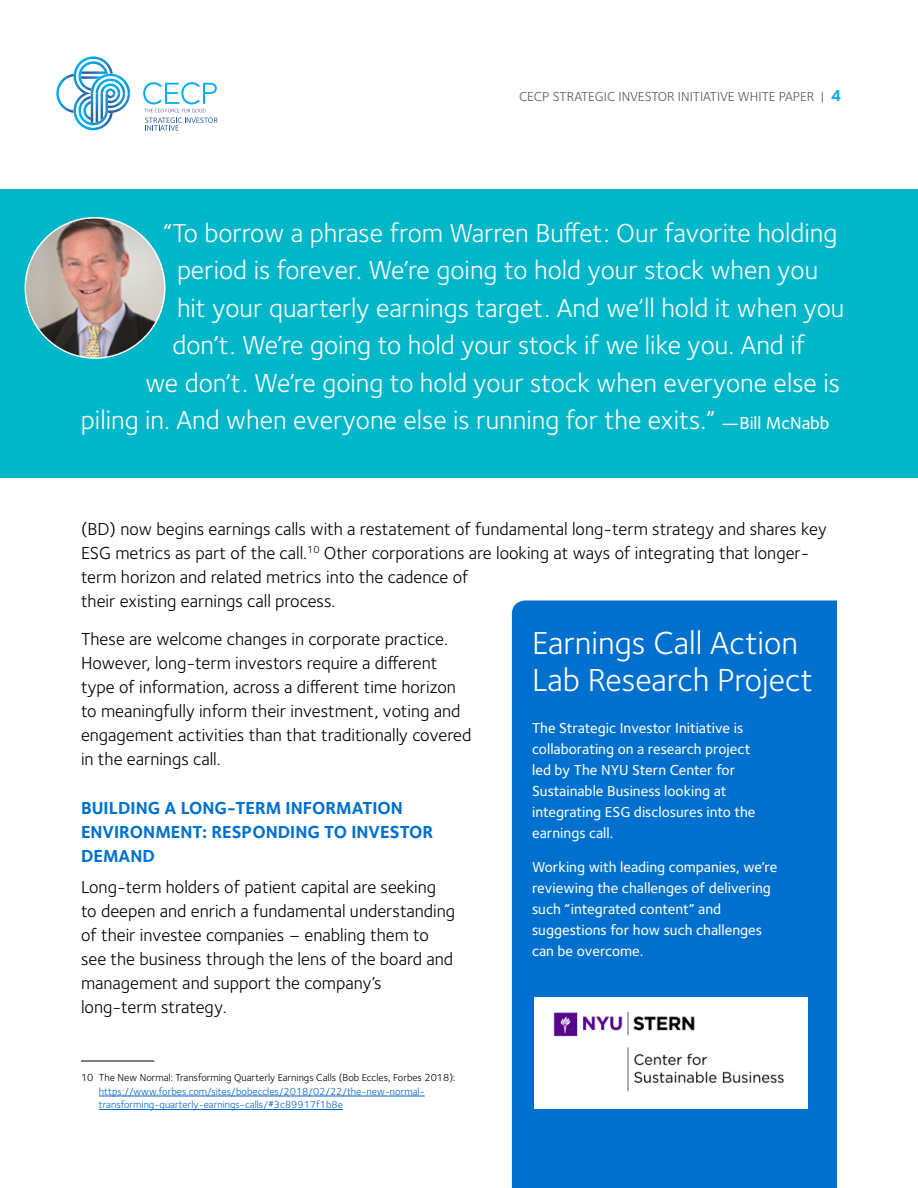
<style>
.page{position:relative;width:918px;height:1188px;background:#fff}
.page>*{position:absolute;margin:0;border:0;box-sizing:border-box;transform-origin:0 0}
.t1{font:33px/37.5px "Foundry Sterling";color:#fff}
.t2{font:27px "Foundry Sterling";color:#fff}
.t3{font:18px/24px "Foundry Sterling";color:#000}
.t4{font:700 18px/24px "Foundry Sterling";color:#0070ce}
.t5{font:500 15px/21px "Foundry Sterling";color:#fff}
.t6{font:13.5px "Foundry Sterling";color:#58595b}
.t7{font:10.5px/13.5px "Foundry Sterling";color:#0563c1}
.t8{font:10.5px "Foundry Sterling";color:#000}
.s1{font-weight:700;font-size:16.5px;color:#00aeef}
.s2{font-weight:500;font-size:18px}
</style>
<div class="page">
<svg style="left:56px;top:56px;width:74px;height:74px"></svg>
<svg style="left:143px;top:82px;width:75px;height:49px"></svg>
<hr style="left:81px;top:1061px;width:73px;height:1px;background:#000">
<hr style="left:99px;top:1096px;width:326px;height:1px;background:#0563c1">
<hr style="left:99px;top:1109px;width:244px;height:1px;background:#0563c1">
<div style="left:0;top:189px;width:918px;height:288px;background:#00b7c9"></div>
<img style="left:25px;top:218px;width:139px;height:140px">
<div style="left:512px;top:600px;width:325px;height:588px;background:#0070ce"></div>
<div style="left:534px;top:997px;width:274px;height:112px;background:#fff"></div>
<img style="left:553px;top:1011px;width:231px;height:81px">
<p class="t6" style="left:519px;top:89px;width:324px">CECP STRATEGIC INVESTOR INITIATIVE WHITE PAPER | <span class="s1">4</span></p>
<h2 class="t2" style="left:164px;top:217px;width:675px">“To borrow a phrase from Warren Buffet: Our favorite holding</h2>
<h2 class="t2" style="left:177px;top:255px;width:643px">period is forever. We’re going to hold your stock when you</h2>
<h2 class="t2" style="left:177px;top:292px;width:669px">hit your quarterly earnings target. And we’ll hold it when you</h2>
<h2 class="t2" style="left:172px;top:330px;width:634px">don’t. We’re going to hold your stock if we like you. And if</h2>
<h2 class="t2" style="left:145px;top:367px;width:696px">we don’t. We’re going to hold your stock when everyone else is</h2>
<h2 class="t2" style="left:81px;top:405px;width:750px">piling in. And when everyone else is running for the exits.” <span class="s2">—Bill McNabb</span></h2>
<p class="t3" style="left:81px;top:517px;width:747px">(BD) now begins earnings calls with a restatement of fundamental long-term strategy and shares key ESG metrics as part of the call.<sup>10</sup> Other corporations are looking at ways of integrating that longer&shy;term horizon and related metrics into the cadence of<br>their existing earnings call process.</p>
<p class="t3" style="left:81px;top:627px;width:392px">These are welcome changes in corporate practice.<br>However, long-term investors require a different type of information, across a different time horizon to meaningfully inform their investment, voting and engagement activities than that traditionally covered in the earnings call.</p>
<p class="t4" style="left:81px;top:797px;width:354px">BUILDING A LONG-TERM INFORMATION<br>ENVIRONMENT: RESPONDING TO INVESTOR<br>DEMAND</p>
<p class="t3" style="left:81px;top:875px;width:376px">Long-term holders of patient capital are seeking to deepen and enrich a fundamental understanding of their investee companies – enabling them to see the business through the lens of the board and management and support the company’s long-term strategy.</p>
<h1 class="t1" style="left:532px;top:624px;width:283px">Earnings Call Action<br>Lab Research Project</h1>
<p class="t5" style="left:532px;top:717px;width:225px">The Strategic Investor Initiative is collaborating on a research project led by The NYU Stern Center for<br>Sustainable Business looking at integrating ESG disclosures into the earnings call.</p>
<p class="t5" style="left:532px;top:857px;width:247px">Working with leading companies, we’re reviewing the challenges of delivering such “integrated content” and suggestions for how such challenges can be overcome.</p>
<p class="t8" style="left:81px;top:1072px;width:376px">10 The New Normal: Transforming Quarterly Earnings Calls (Bob Eccles, Forbes 2018):</p>
<p class="t7" style="left:99px;top:1085px;width:327px">https://www.forbes.com/sites/bobeccles/2018/02/22/the-new-normal&shy;transforming-quarterly-earnings-calls/#3c89917f1b8e</p>
</div>
